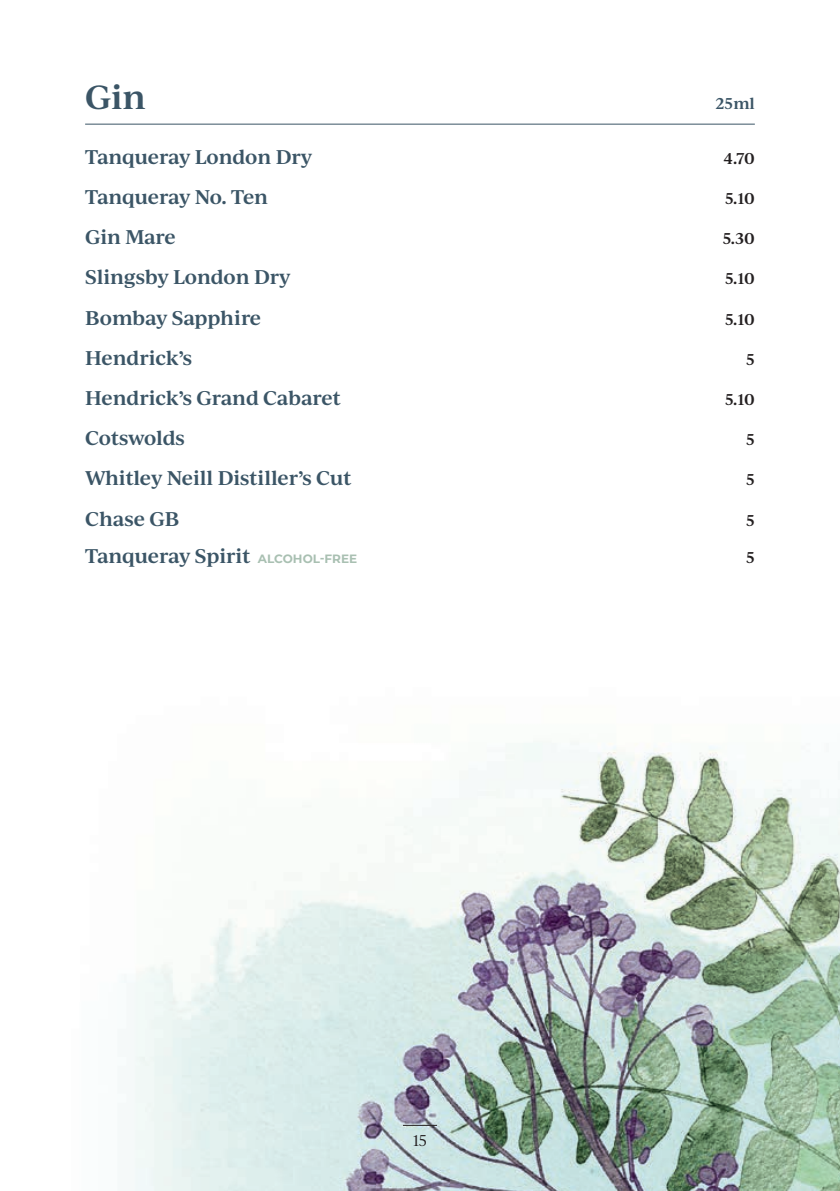
<style>
.page{position:relative;width:840px;height:1191px;background:#fff}
.page>*{position:absolute;margin:0;border:0;box-sizing:border-box;transform-origin:0 0}
.Section_Name{font:600 32px "Ivy Journal";color:#3b5566}
.Description{font:600 19px "Ivy Journal";letter-spacing:-.01em;color:#3b5566}
.Description-2{font:600 15px "Ivy Journal";letter-spacing:-.035em;color:#231f20}
.Section_Name-2{font:600 15px "Ivy Journal";color:#3b5566}
.Page_number{font:15px "Ivy Journal";color:#231f20}
.s1{font-family:"Montserrat";font-weight:700;font-size:12px;color:#a9c0b2}
</style>
<div class="page">
<img style="left:122px;top:742px;width:717px;height:449px">
<hr style="left:403px;top:1124px;width:34px;height:1px;background:#231f20">
<hr style="left:85px;top:124px;width:669px;height:1px;background:#3b5566">
<p class="Section_Name" style="left:85px;top:74px;width:62px">Gin</p>
<p class="Section_Name-2" style="left:715px;top:93px;width:41px">25ml</p>
<p class="Description" style="left:85px;top:143px;width:228px">Tanqueray London Dry</p>
<p class="Description-2" style="left:723px;top:147px;width:33px">4.70</p>
<p class="Description" style="left:85px;top:183px;width:184px">Tanqueray No. Ten</p>
<p class="Description-2" style="left:724px;top:187px;width:31px">5.10</p>
<p class="Description" style="left:85px;top:223px;width:92px">Gin Mare</p>
<p class="Description-2" style="left:722px;top:227px;width:34px">5.30</p>
<p class="Description" style="left:85px;top:263px;width:207px">Slingsby London Dry</p>
<p class="Description-2" style="left:724px;top:268px;width:31px">5.10</p>
<p class="Description" style="left:85px;top:303px;width:177px">Bombay Sapphire</p>
<p class="Description-2" style="left:724px;top:308px;width:31px">5.10</p>
<p class="Description" style="left:85px;top:344px;width:108px">Hendrick’s</p>
<p class="Description-2" style="left:745px;top:348px;width:10px">5</p>
<p class="Description" style="left:85px;top:384px;width:257px">Hendrick’s Grand Cabaret</p>
<p class="Description-2" style="left:724px;top:388px;width:31px">5.10</p>
<p class="Description" style="left:85px;top:424px;width:101px">Cotswolds</p>
<p class="Description-2" style="left:745px;top:428px;width:10px">5</p>
<p class="Description" style="left:85px;top:464px;width:268px">Whitley Neill Distiller’s Cut</p>
<p class="Description-2" style="left:745px;top:469px;width:10px">5</p>
<p class="Description" style="left:85px;top:504px;width:95px">Chase GB</p>
<p class="Description-2" style="left:745px;top:509px;width:10px">5</p>
<p class="Description" style="left:85px;top:541px;width:273px">Tanqueray Spirit <span class="s1">ALCOHOL-FREE</span></p>
<p class="Description-2" style="left:745px;top:546px;width:10px">5</p>
<p class="Page_number" style="left:412px;top:1129px;width:16px">15</p>
</div>
